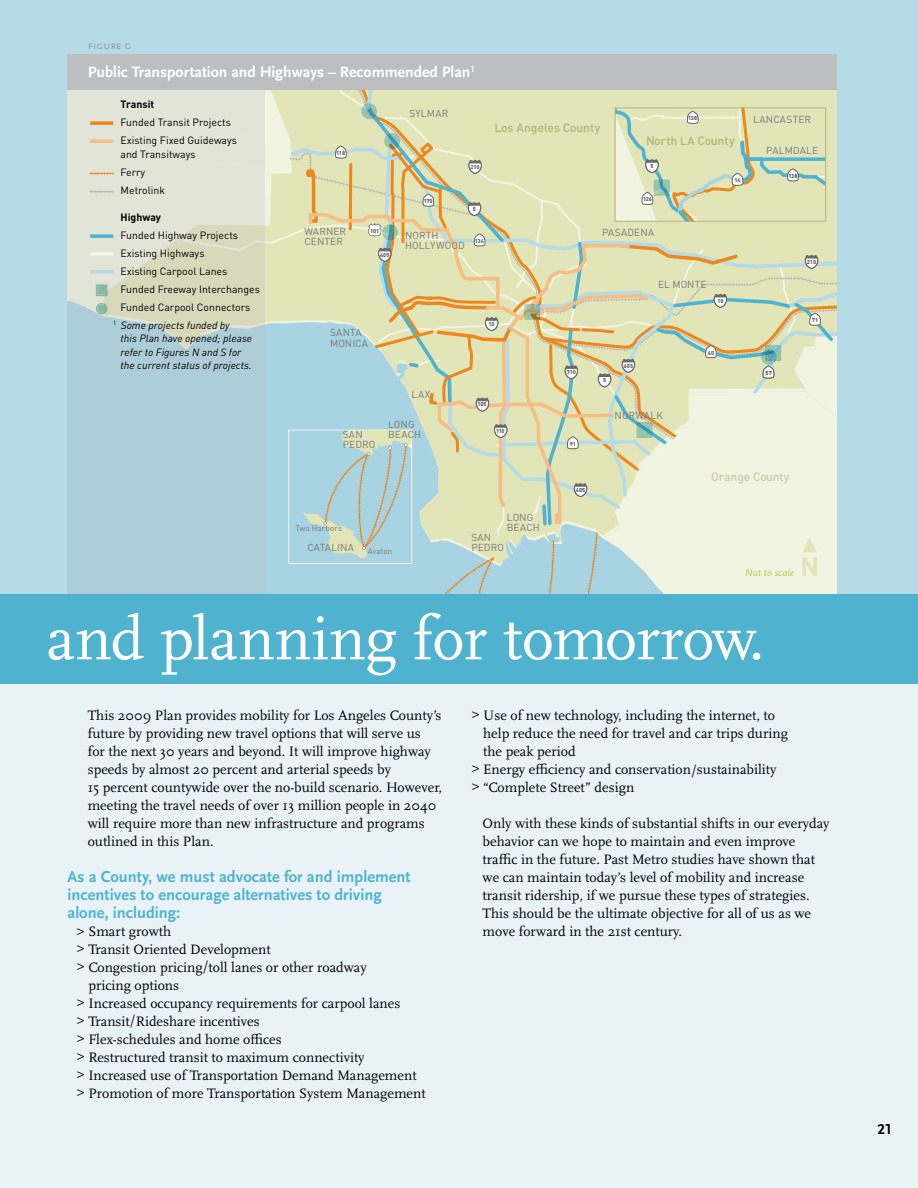
<style>
.page{position:relative;width:918px;height:1188px;background:#fff}
.page>*{position:absolute;margin:0;border:0;box-sizing:border-box;transform-origin:0 0}
.t1{font:63px "Scala";letter-spacing:-.01em;color:#fff}
.t2{font:700 16.5px/18px "Scala Sans";color:#4fb3cf}
.t3{font:700 15.75px "Scala Sans";color:#fff}
.t4{font:700 15px "Scala Sans LF";color:#000}
.t5{font:14.25px/18px "Scala";color:#000}
.t6{font:500 12.15px "DIN";color:#b5b475}
.t7{font:500 12.15px "DIN";letter-spacing:-.02em;color:#b5b475}
.t8{font:500 12.15px "DIN";letter-spacing:-.005em;color:#cacba2}
.t9{font:11.25px "Scala Sans Caps";color:#939598}
.t10{font:10.5px/18px "DIN";color:#000}
.t11{font:italic 10.5px/13.5px "DIN";color:#000}
.t12{font:700 10.5px "DIN";color:#000}
.t13{font:italic 10.5px "Scala Sans";color:#c3c95a}
.t14{font:10.05px/10.1px "DIN";letter-spacing:.01em;color:#77787b}
.t15{font:8.1px "DIN";letter-spacing:.015em;color:#77787b}
.t16{font:900 5.7px "DIN";color:#636466}
.t17{font:900 5.55px "DIN";color:#636466}
.s1{font-size:11.55px}
.s2{font-family:"Scala Regular Expert"}
</style>
<div class="page">
<div style="left:0;top:0;width:918px;height:594px;background:#b6dbe8"></div>
<div style="left:68px;top:54px;width:769px;height:36px;background:#bcbec0"></div>
<div style="left:0;top:684px;width:918px;height:504px;background:#e9f3f7"></div>
<div style="left:0;top:594px;width:918px;height:90px;background:#4fb3cf"></div>
<div style="left:67px;top:90px;width:23px;height:211px;background:#e2e4d8"></div>
<div style="left:67px;top:301px;width:23px;height:293px;background:#adcdd8"></div>
<svg style="left:90px;top:90px;width:747px;height:504px"></svg>
<p class="t9" style="left:88px;top:39px;width:45px">figure g</p>
<p class="t3" style="left:88px;top:64px;width:389px">Public Transportation and Highways – Recommended Plan<sup>1</sup></p>
<p class="t12" style="left:121px;top:98px;width:35px">Transit</p>
<p class="t10" style="left:121px;top:113px;width:118px">Funded Transit Projects<br>Existing Fixed Guideways</p>
<p class="t10" style="left:121px;top:145px;width:77px">and Transitways<br>Ferry<br>Metrolink</p>
<p class="t10" style="left:121px;top:226px;width:119px">Funded Highway Projects</p>
<p class="t10" style="left:121px;top:244px;width:86px">Existing Highways</p>
<p class="t10" style="left:121px;top:262px;width:108px">Existing Carpool Lanes</p>
<p class="t10" style="left:121px;top:280px;width:141px">Funded Freeway Interchanges</p>
<p class="t10" style="left:121px;top:298px;width:131px">Funded Carpool Connectors</p>
<p class="t11" style="left:113px;top:318px;width:118px"><sup>1</sup> Some projects funded by</p>
<p class="t11" style="left:121px;top:332px;width:133px">this Plan have opened; please refer to Figures N and S for the current status of projects.</p>
<p class="t12" style="left:121px;top:211px;width:42px">Highway</p>
<p class="t17" style="left:336px;top:149px;width:10px">118</p>
<p class="t14" style="left:304px;top:226px;width:43px">WARNER<br>CENTER</p>
<p class="t16" style="left:370px;top:227px;width:10px">101</p>
<p class="t17" style="left:380px;top:251px;width:11px">405</p>
<p class="t14" style="left:330px;top:328px;width:39px">SANTA<br>MONICA</p>
<p class="t14" style="left:409px;top:108px;width:41px">SYLMAR</p>
<p class="t17" style="left:424px;top:197px;width:11px">170</p>
<p class="t17" style="left:471px;top:163px;width:11px">210</p>
<p class="t17" style="left:473px;top:205px;width:5px">5</p>
<p class="t14" style="left:405px;top:230px;width:61px">NORTH<br>HOLLYWOOD</p>
<p class="t17" style="left:475px;top:237px;width:11px">134</p>
<p class="t6" style="left:494px;top:120px;width:107px">Los Angeles County</p>
<p class="t17" style="left:688px;top:115px;width:11px">138</p>
<p class="t7" style="left:646px;top:132px;width:90px">North <span class="s1">LA</span> County</p>
<p class="t17" style="left:650px;top:162px;width:5px">5</p>
<p class="t17" style="left:643px;top:196px;width:11px">126</p>
<p class="t17" style="left:735px;top:177px;width:8px">14</p>
<p class="t14" style="left:602px;top:228px;width:53px">PASADENA</p>
<p class="t14" style="left:658px;top:279px;width:50px">EL MONTE</p>
<p class="t17" style="left:717px;top:297px;width:8px">10</p>
<p class="t14" style="left:412px;top:390px;width:20px">LAX</p>
<p class="t17" style="left:489px;top:320px;width:7px">10</p>
<p class="t17" style="left:478px;top:401px;width:11px">105</p>
<p class="t17" style="left:567px;top:368px;width:10px">710</p>
<p class="t17" style="left:603px;top:376px;width:5px">5</p>
<p class="t17" style="left:624px;top:362px;width:11px">605</p>
<p class="t17" style="left:708px;top:349px;width:8px">60</p>
<p class="t14" style="left:343px;top:429px;width:34px">SAN<br>PEDRO</p>
<p class="t14" style="left:388px;top:419px;width:34px">LONG<br>BEACH</p>
<p class="t17" style="left:496px;top:427px;width:10px">110</p>
<p class="t17" style="left:570px;top:440px;width:8px">91</p>
<p class="t14" style="left:615px;top:410px;width:50px">NORWALK</p>
<p class="t14" style="left:753px;top:114px;width:60px">LANCASTER</p>
<p class="t14" style="left:766px;top:146px;width:54px">PALMDALE</p>
<p class="t17" style="left:788px;top:172px;width:11px">138</p>
<p class="t17" style="left:765px;top:369px;width:8px">57</p>
<p class="t17" style="left:807px;top:258px;width:11px">210</p>
<p class="t17" style="left:812px;top:317px;width:8px">71</p>
<p class="t15" style="left:295px;top:523px;width:48px">Two Harbors</p>
<p class="t14" style="left:307px;top:542px;width:48px">CATALINA</p>
<p class="t15" style="left:368px;top:546px;width:26px">Avalon</p>
<p class="t14" style="left:507px;top:512px;width:34px">LONG<br>BEACH</p>
<p class="t14" style="left:471px;top:532px;width:34px">SAN<br>PEDRO</p>
<p class="t17" style="left:576px;top:486px;width:11px">405</p>
<p class="t8" style="left:711px;top:469px;width:80px">Orange County</p>
<p class="t13" style="left:745px;top:567px;width:51px">Not to scale</p>
<h1 class="t1" style="left:47px;top:605px;width:719px">and planning for tomorrow.</h1>
<p class="t5" style="left:88px;top:707px;width:356px">This 2009 Plan provides mobility for Los Angeles County’s future by providing new travel options that will serve us<br>for the next 30 years and beyond. It will improve highway speeds by almost 20 percent and arterial speeds by<br>15 percent countywide over the no-build scenario. However, meeting the travel needs of over 13 million people in 2040 will require more than new infrastructure and programs outlined in this Plan.</p>
<p class="t2" style="left:68px;top:868px;width:345px">As a County, we must advocate for and implement incentives to encourage alternatives to driving alone, including:</p>
<p class="t5" style="left:77px;top:923px;width:96px">&gt; Smart growth</p>
<p class="t5" style="left:77px;top:941px;width:195px">&gt; Transit Oriented Development</p>
<p class="t5" style="left:77px;top:959px;width:291px">&gt; Congestion pricing/toll lanes or other roadway</p>
<p class="t5" style="left:88px;top:977px;width:92px">pricing options</p>
<p class="t5" style="left:77px;top:995px;width:325px">&gt; Increased occupancy requirements for carpool lanes</p>
<p class="t5" style="left:77px;top:1013px;width:184px">&gt; Transit/Rideshare incentives</p>
<p class="t5" style="left:77px;top:1031px;width:206px">&gt; Flex-schedules and home o<span class="s2">;</span>ces</p>
<p class="t5" style="left:77px;top:1049px;width:289px">&gt; Restructured transit to maximum connectivity</p>
<p class="t5" style="left:77px;top:1067px;width:341px">&gt; Increased use of Transportation Demand Management</p>
<p class="t5" style="left:77px;top:1085px;width:350px">&gt; Promotion of more Transportation System Management</p>
<p class="t5" style="left:472px;top:707px;width:305px">&gt; Use of new technology, including the internet, to</p>
<p class="t5" style="left:483px;top:725px;width:306px">help reduce the need for travel and car trips during</p>
<p class="t5" style="left:483px;top:743px;width:94px">the peak period</p>
<p class="t5" style="left:472px;top:761px;width:306px">&gt; Energy e<span class="s2">;</span>ciency and conservation/sustainability</p>
<p class="t5" style="left:472px;top:779px;width:164px">&gt; “Complete Street” design</p>
<p class="t5" style="left:483px;top:815px;width:348px">Only with these kinds of substantial shifts in our everyday behavior can we hope to maintain and even improve tra<span class="s2">;</span>c in the future. Past Metro studies have shown that we can maintain today’s level of mobility and increase transit ridership, if we pursue these types of strategies.<br>This should be the ultimate objective for all of us as we move forward in the 21st century.</p>
<p class="t4" style="left:878px;top:1121px;width:16px">21</p>
</div>
